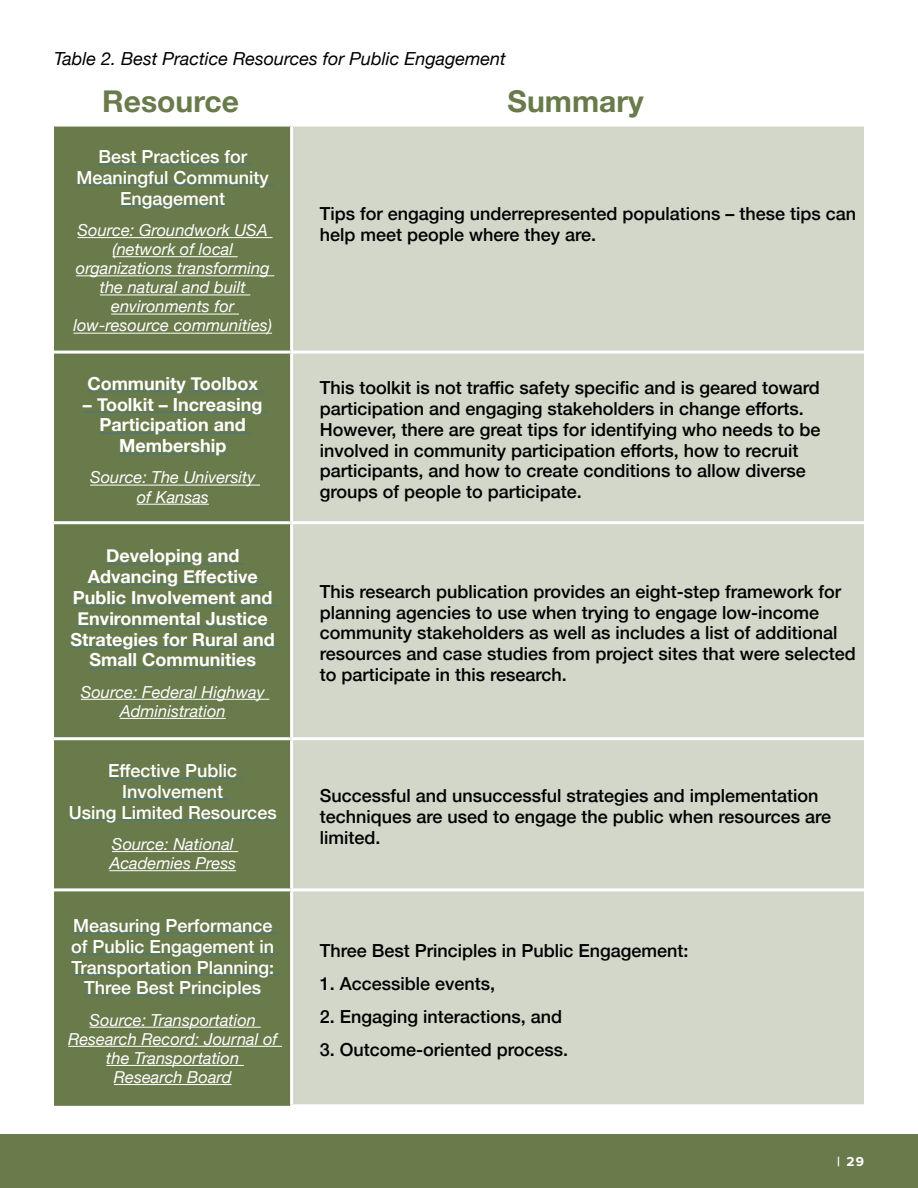
<style>
.page{position:relative;width:918px;height:1188px;background:#fff}
.page>*{position:absolute;margin:0;border:0;box-sizing:border-box;transform-origin:0 0}
.t1{font:700 30px "Helvetica Neue";color:#697a4b}
.t2{font:500 18px/20.9px "Helvetica Neue";color:#000}
.t3{font:500 18px/20.9px "Helvetica Neue";color:#fff;text-align:center}
.t4{font:700 18px/20.9px "Helvetica Neue";color:#fff;text-align:center}
.t5{font:italic 18px "Helvetica Neue";color:#000}
.t6{font:italic 16.5px/19px "Helvetica Neue";color:#fff;text-align:center}
.t7{font:700 13.5px "Proxima Nova";color:#fff}
</style>
<div class="page">
<div style="left:0;top:1134px;width:918px;height:54px;background:#697a4b"></div>
<div style="left:54px;top:127px;width:236px;height:979px;background:#697a4b"></div>
<div style="left:293px;top:127px;width:571px;height:977px;background:#d2d7c9"></div>
<hr style="left:290px;top:351px;width:574px;height:3px;background:#fff">
<hr style="left:290px;top:521px;width:574px;height:3px;background:#fff">
<hr style="left:54px;top:351px;width:236px;height:3px;background:#fff">
<hr style="left:54px;top:521px;width:236px;height:3px;background:#fff">
<hr style="left:54px;top:737px;width:236px;height:3px;background:#fff">
<hr style="left:54px;top:888px;width:236px;height:3px;background:#fff">
<hr style="left:290px;top:737px;width:574px;height:3px;background:#fff">
<hr style="left:290px;top:888px;width:574px;height:3px;background:#fff">
<hr style="left:98px;top:164px;width:154px;height:1px;background:#467886">
<hr style="left:77px;top:185px;width:197px;height:1px;background:#467886">
<hr style="left:120px;top:206px;width:105px;height:1px;background:#467886">
<hr style="left:78px;top:237px;width:195px;height:1px;background:#fff">
<hr style="left:112px;top:256px;width:126px;height:1px;background:#fff">
<hr style="left:76px;top:275px;width:198px;height:1px;background:#fff">
<hr style="left:100px;top:295px;width:150px;height:1px;background:#fff">
<hr style="left:111px;top:314px;width:128px;height:1px;background:#fff">
<hr style="left:73px;top:333px;width:199px;height:1px;background:#fff">
<hr style="left:87px;top:391px;width:176px;height:1px;background:#467886">
<hr style="left:83px;top:412px;width:185px;height:1px;background:#467886">
<hr style="left:100px;top:433px;width:151px;height:1px;background:#467886">
<hr style="left:119px;top:454px;width:107px;height:1px;background:#467886">
<hr style="left:90px;top:485px;width:170px;height:1px;background:#fff">
<hr style="left:137px;top:504px;width:72px;height:1px;background:#fff">
<hr style="left:106px;top:564px;width:138px;height:1px;background:#467886">
<hr style="left:88px;top:584px;width:175px;height:1px;background:#467886">
<hr style="left:73px;top:605px;width:205px;height:1px;background:#467886">
<hr style="left:78px;top:626px;width:195px;height:1px;background:#467886">
<hr style="left:71px;top:647px;width:209px;height:1px;background:#467886">
<hr style="left:90px;top:668px;width:166px;height:1px;background:#467886">
<hr style="left:81px;top:699px;width:188px;height:1px;background:#fff">
<hr style="left:120px;top:718px;width:106px;height:1px;background:#fff">
<hr style="left:108px;top:778px;width:134px;height:1px;background:#467886">
<hr style="left:122px;top:799px;width:106px;height:1px;background:#467886">
<hr style="left:69px;top:820px;width:208px;height:1px;background:#467886">
<hr style="left:112px;top:851px;width:126px;height:1px;background:#fff">
<hr style="left:109px;top:870px;width:127px;height:1px;background:#fff">
<hr style="left:73px;top:933px;width:205px;height:1px;background:#467886">
<hr style="left:71px;top:954px;width:208px;height:1px;background:#467886">
<hr style="left:71px;top:974px;width:208px;height:1px;background:#467886">
<hr style="left:84px;top:995px;width:177px;height:1px;background:#467886">
<hr style="left:90px;top:1027px;width:171px;height:1px;background:#fff">
<hr style="left:68px;top:1046px;width:214px;height:1px;background:#fff">
<hr style="left:106px;top:1065px;width:138px;height:1px;background:#fff">
<hr style="left:114px;top:1084px;width:118px;height:1px;background:#fff">
<p class="t5" style="left:54px;top:45px;width:453px">Table 2. Best Practice Resources for Public Engagement</p>
<h1 class="t1" style="left:102px;top:78px;width:138px">Resource</h1>
<h1 class="t1" style="left:508px;top:78px;width:138px">Summary</h1>
<p class="t3" style="left:77px;top:145px;width:194px">Best Practices for<br>Meaningful Community<br>Engagement</p>
<p class="t2" style="left:320px;top:202px;width:538px">Tips for engaging underrepresented populations – these tips can</p>
<p class="t6" style="left:73px;top:222px;width:200px">Source: Groundwork USA (network of local organizations transforming the natural and built environments for low-resource communities)</p>
<p class="t2" style="left:320px;top:223px;width:278px">help meet people where they are.</p>
<p class="t4" style="left:87px;top:373px;width:172px">Community Toolbox</p>
<p class="t4" style="left:83px;top:394px;width:181px">– Toolkit – Increasing<br>Participation and<br>Membership</p>
<p class="t6" style="left:90px;top:469px;width:167px">Source: The University of Kansas</p>
<p class="t4" style="left:71px;top:546px;width:206px">Developing and<br>Advancing Effective<br>Public Involvement and<br>Environmental Justice<br>Strategies for Rural and<br>Small Communities</p>
<p class="t6" style="left:81px;top:683px;width:185px">Source: Federal Highway<br>Administration</p>
<p class="t3" style="left:69px;top:759px;width:209px">Effective Public<br>Involvement<br>Using Limited Resources</p>
<p class="t6" style="left:109px;top:836px;width:128px;text-align:left">Source: National<br>Academies Press</p>
<p class="t3" style="left:71px;top:914px;width:205px">Measuring Performance of Public Engagement in<br>Transportation Planning:<br>Three Best Principles</p>
<p class="t6" style="left:68px;top:1011px;width:211px">Source: Transportation<br>Research Record: Journal of the Transportation<br>Research Board</p>
<p class="t2" style="left:320px;top:376px;width:502px">This toolkit is not traffic safety specific and is geared toward participation and engaging stakeholders in change efforts.<br>However, there are great tips for identifying who needs to be involved in community participation efforts, how to recruit participants, and how to create conditions to allow diverse groups of people to participate.</p>
<p class="t2" style="left:320px;top:580px;width:537px">This research publication provides an eight-step framework for planning agencies to use when trying to engage low-income community stakeholders as well as includes a list of additional resources and case studies from project sites that were selected to participate in this research.</p>
<p class="t2" style="left:320px;top:784px;width:513px">Successful and unsuccessful strategies and implementation techniques are used to engage the public when resources are limited.</p>
<p class="t2" style="left:320px;top:939px;width:370px">Three Best Principles in Public Engagement:</p>
<p class="t2" style="left:320px;top:972px;width:177px">1. Accessible events,</p>
<p class="t2" style="left:320px;top:1005px;width:244px">2. Engaging interactions, and</p>
<p class="t2" style="left:320px;top:1038px;width:250px">3. Outcome-oriented process.</p>
<p class="t7" style="left:837px;top:1152px;width:28px">| 29</p>
</div>
